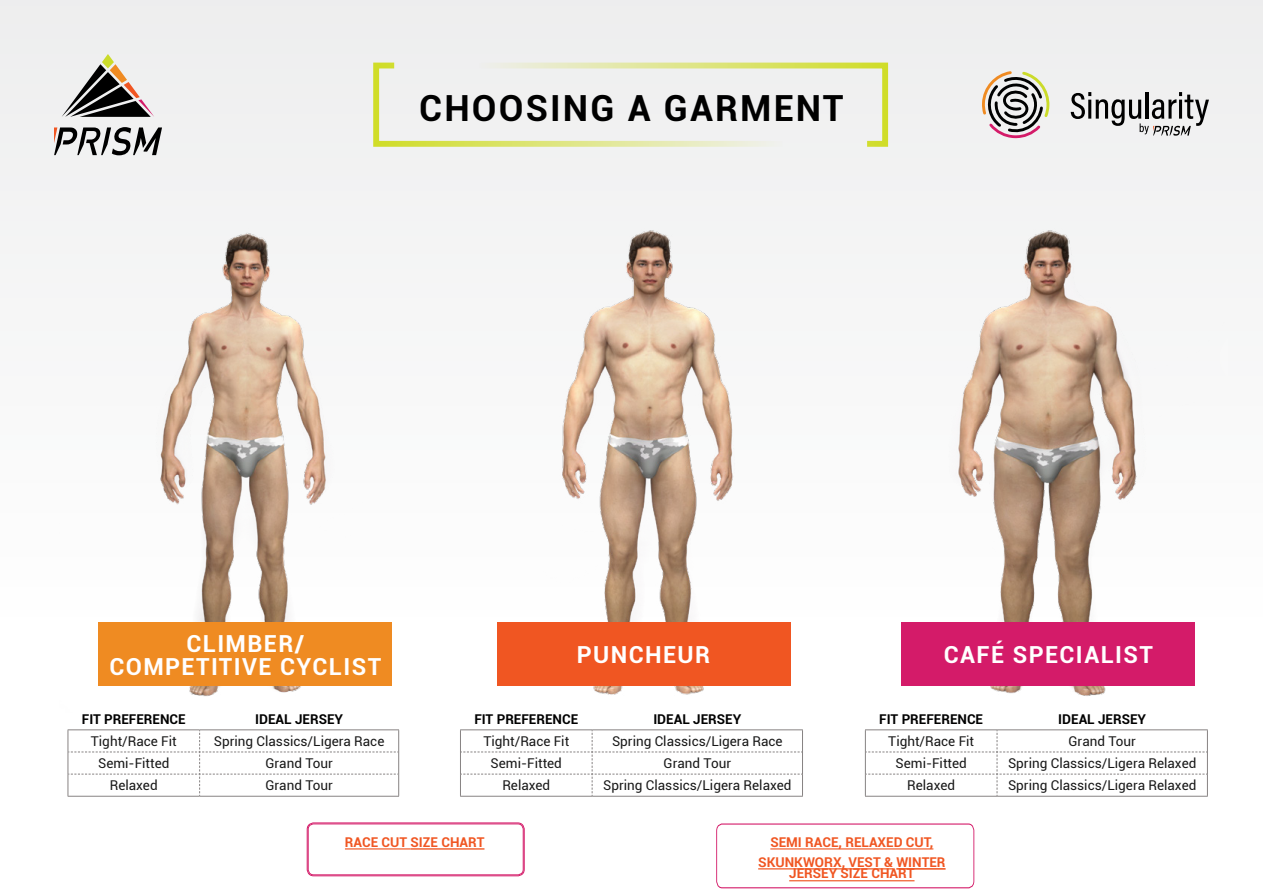
<style>
.page{position:relative;width:1263px;height:893px;background:#f8f8f8}
.page>*{position:absolute;margin:0;border:0;box-sizing:border-box;transform-origin:0 0}
.t1{font:700 36px "Roboto";letter-spacing:.06em;color:#000}
.t2{font:700 23.55px/23px "Roboto";letter-spacing:.06em;color:#fff;text-align:center}
.t3{font:13.5px "Roboto";color:#181818}
.t4{font:700 13.5px "Roboto";color:#000}
.t5{font:700 13.5px/20px "Roboto";color:#f05622;text-align:center}
.s1{font-style:inherit}
</style>
<div class="page">
<img style="left:562px;top:230px;width:171px;height:465px">
<img style="left:958px;top:230px;width:179px;height:466px">
<img style="left:160px;top:232px;width:166px;height:464px">
<svg style="left:981px;top:71px;width:69px;height:68px"></svg>
<svg style="left:1071px;top:92px;width:138px;height:44px"></svg>
<svg style="left:62px;top:54px;width:92px;height:63px"></svg>
<svg style="left:54px;top:127px;width:108px;height:28px"></svg>
<svg style="left:373px;top:62px;width:516px;height:85px"></svg>
<div style="left:98px;top:622px;width:294px;height:64px;background:#ef8b22"></div>
<div style="left:497px;top:622px;width:293px;height:64px;background:#f05622"></div>
<div style="left:901px;top:622px;width:294px;height:64px;background:#d41b69"></div>
<hr style="left:68px;top:729px;width:132px;height:1px;background:#878383">
<hr style="left:200px;top:729px;width:199px;height:1px;background:#878383">
<hr style="left:68px;top:796px;width:132px;height:1px;background:#878383">
<hr style="left:200px;top:796px;width:199px;height:1px;background:#878383">
<svg style="left:68px;top:730px;width:331px;height:66px"></svg>
<hr style="left:460px;top:729px;width:132px;height:1px;background:#878383">
<hr style="left:592px;top:729px;width:211px;height:1px;background:#878383">
<hr style="left:460px;top:796px;width:132px;height:1px;background:#878383">
<hr style="left:592px;top:796px;width:211px;height:1px;background:#878383">
<svg style="left:460px;top:730px;width:343px;height:66px"></svg>
<hr style="left:865px;top:729px;width:132px;height:1px;background:#878383">
<hr style="left:997px;top:729px;width:211px;height:1px;background:#878383">
<hr style="left:865px;top:796px;width:132px;height:1px;background:#878383">
<hr style="left:997px;top:796px;width:211px;height:1px;background:#878383">
<svg style="left:865px;top:730px;width:343px;height:66px"></svg>
<hr style="left:411px;top:849px;width:73px;height:1px;background:#f05622">
<hr style="left:345px;top:849px;width:66px;height:1px;background:#f05622">
<div style="left:307px;top:823px;width:217px;height:53px;border:1px solid #d41b69;border-radius:6px"></div>
<div style="left:308px;top:824px;width:215px;height:51px;border:1px solid #d41b69;border-radius:5px"></div>
<svg style="left:716px;top:823px;width:258px;height:65px"></svg>
<h1 class="t1" style="left:419px;top:83px;width:426px">CHOOSING A GARMENT</h1>
<h2 class="t2" style="left:109px;top:631px;width:273px">CLIMBER/<br>COMPETITIVE CYCLIST</h2>
<h2 class="t2" style="left:577px;top:642px;width:135px">PUNCHEUR</h2>
<h2 class="t2" style="left:944px;top:642px;width:211px">CAFÉ SPECIALIST</h2>
<p class="t4" style="left:82px;top:709px;width:105px">FIT PREFERENCE</p>
<p class="t4" style="left:255px;top:709px;width:89px">IDEAL JERSEY</p>
<p class="t3" style="left:91px;top:732px;width:87px">Tight/Race Fit</p>
<p class="t3" style="left:214px;top:732px;width:172px">Spring Classics/Ligera Race</p>
<p class="t3" style="left:98px;top:754px;width:73px">Semi-Fitted</p>
<p class="t3" style="left:265px;top:754px;width:69px">Grand Tour</p>
<p class="t3" style="left:110px;top:776px;width:49px">Relaxed</p>
<p class="t3" style="left:265px;top:776px;width:69px">Grand Tour</p>
<p class="t4" style="left:474px;top:709px;width:105px">FIT PREFERENCE</p>
<p class="t4" style="left:653px;top:709px;width:89px">IDEAL JERSEY</p>
<p class="t3" style="left:483px;top:732px;width:87px">Tight/Race Fit</p>
<p class="t3" style="left:612px;top:732px;width:172px">Spring Classics/Ligera Race</p>
<p class="t3" style="left:491px;top:754px;width:73px">Semi-Fitted</p>
<p class="t3" style="left:664px;top:754px;width:69px">Grand Tour</p>
<p class="t3" style="left:502px;top:776px;width:49px">Relaxed</p>
<p class="t3" style="left:603px;top:776px;width:190px">Spring Classics/Ligera Relaxed</p>
<p class="t4" style="left:879px;top:709px;width:105px">FIT PREFERENCE</p>
<p class="t4" style="left:1058px;top:709px;width:89px">IDEAL JERSEY</p>
<p class="t3" style="left:888px;top:732px;width:87px">Tight/Race Fit</p>
<p class="t3" style="left:1068px;top:732px;width:69px">Grand Tour</p>
<p class="t3" style="left:895px;top:754px;width:73px">Semi-Fitted</p>
<p class="t3" style="left:1008px;top:754px;width:190px">Spring Classics/Ligera Relaxed</p>
<p class="t3" style="left:907px;top:776px;width:49px">Relaxed</p>
<p class="t3" style="left:1008px;top:776px;width:190px">Spring Classics/Ligera Relaxed</p>
<p class="t5" style="left:345px;top:831px;width:141px">RACE CUT SIZE CHART</p>
<p class="t5" style="left:758px;top:831px;width:189px">SEMI RACE, RELAXED CUT,<br><span class="s1">SKUNKWORX,</span> VEST &amp; WINTER</p>
<p class="t5" style="left:789px;top:863px;width:127px">JERSEY SIZE CHART</p>
</div>
